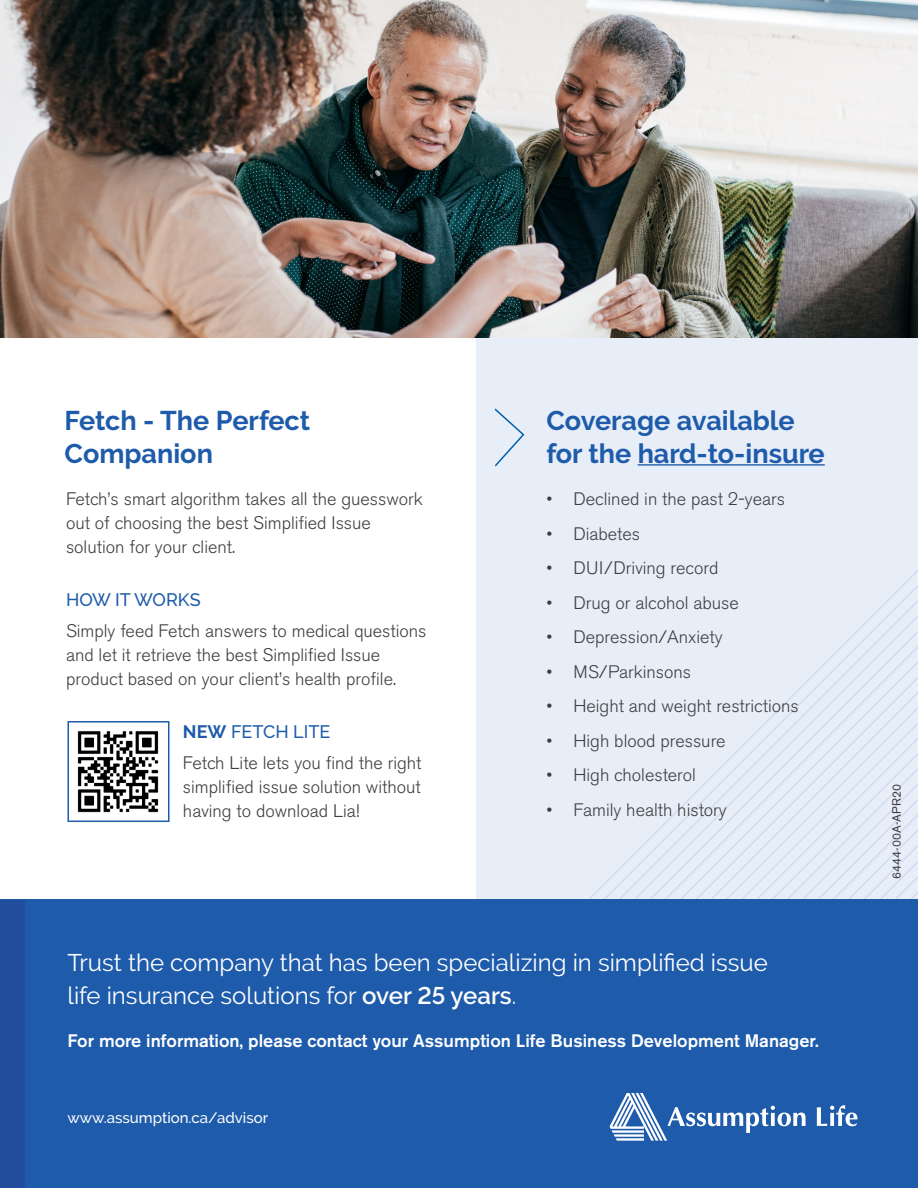
<style>
.page{position:relative;width:918px;height:1188px;background:#fff}
.page>*{position:absolute;margin:0;border:0;box-sizing:border-box;transform-origin:0 0}
.t1{font:700 27px/33px "Raleway";color:#1e5baa}
.t2{font:24px "Raleway";color:#fff}
.t3{font:300 18px/24px "Akzidenz Grotesk BE";color:#3e3e3f}
.t4{font:500 18px "Akzidenz Grotesk BE";color:#fff}
.t5{font:500 18px "Raleway";color:#1e5baa}
.t6{font:500 15px "Raleway";color:#fff}
.t7{font:12px "Akzidenz Grotesk BE";color:#3e3e3f}
.s1{font-weight:700}
.s2{font-weight:600}
</style>
<div class="page">
<div style="left:476px;top:316px;width:442px;height:588px;background:#e7eef8"></div>
<svg style="left:593px;top:615px;width:325px;height:285px"></svg>
<svg style="left:738px;top:761px;width:180px;height:139px"></svg>
<svg style="left:746px;top:769px;width:172px;height:131px"></svg>
<div style="left:0;top:900px;width:918px;height:288px;background:#1e5baa"></div>
<img style="left:0;top:0;width:918px;height:338px">
<div style="left:0;top:900px;width:25px;height:288px;background:#214d9c"></div>
<svg style="left:610px;top:1093px;width:247px;height:48px"></svg>
<hr style="left:638px;top:464px;width:187px;height:2px;background:#1e5baa">
<svg style="left:494px;top:408px;width:31px;height:59px"></svg>
<svg style="left:67px;top:721px;width:103px;height:101px"></svg>
<p class="t1" style="left:64px;top:404px;width:247px">Fetch - The Perfect<br>Companion</p>
<p class="t3" style="left:66px;top:487px;width:358px">Fetch’s smart algorithm takes all the guesswork out of choosing the best Simplified Issue solution for your client.</p>
<p class="t5" style="left:66px;top:590px;width:136px">HOW IT WORKS</p>
<p class="t3" style="left:66px;top:619px;width:362px">Simply feed Fetch answers to medical questions and let it retrieve the best Simplified Issue product based on your client’s health profile.</p>
<p class="t5" style="left:183px;top:722px;width:149px"><span class="s1">NEW</span> FETCH LITE</p>
<p class="t3" style="left:183px;top:751px;width:240px;text-align:justify">Fetch Lite lets you find the right simplified issue solution without having to download Lia!</p>
<p class="t1" style="left:546px;top:404px;width:280px">Coverage available for the hard-to-insure</p>
<p class="t3" style="left:546px;top:487px;width:240px">• Declined in the past 2-years</p>
<p class="t3" style="left:546px;top:522px;width:95px">• Diabetes</p>
<p class="t3" style="left:546px;top:556px;width:174px">• DUI/Driving record</p>
<p class="t3" style="left:546px;top:591px;width:194px">• Drug or alcohol abuse</p>
<p class="t3" style="left:546px;top:625px;width:178px">• Depression/Anxiety</p>
<p class="t3" style="left:546px;top:660px;width:146px">• MS/Parkinsons</p>
<p class="t3" style="left:546px;top:694px;width:254px">• Height and weight restrictions</p>
<p class="t3" style="left:546px;top:729px;width:181px">• High blood pressure</p>
<p class="t3" style="left:546px;top:763px;width:151px">• High cholesterol</p>
<p class="t3" style="left:546px;top:798px;width:182px">• Family health history</p>
<p class="t2" style="left:68px;top:948px;width:702px">Trust the company that has been specializing in simplified issue</p>
<p class="t2" style="left:68px;top:981px;width:450px">life insurance solutions for <span class="s2">over 25 years</span>.</p>
<p class="t4" style="left:68px;top:1030px;width:753px">For more information, please contact your Assumption Life Business Development Manager.</p>
<p class="t6" style="left:68px;top:1109px;width:202px">www.assumption.ca/advisor</p>
<p class="t7" style="left:889px;top:879px;width:96px;rotate:-90deg">6444-00A-APR20</p>
</div>
